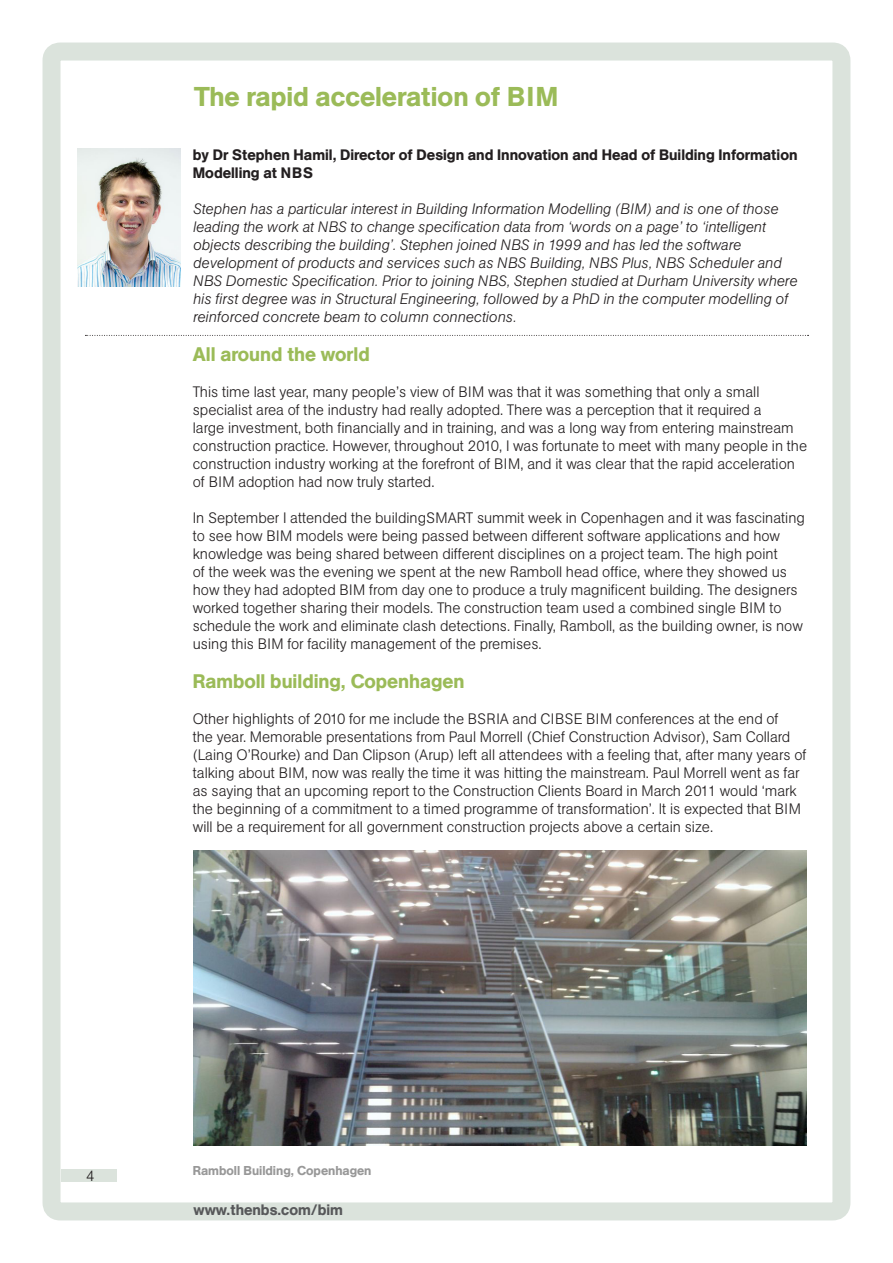
<style>
.page{position:relative;width:893px;height:1263px;background:#fff}
.page>*{position:absolute;margin:0;border:0;box-sizing:border-box;transform-origin:0 0}
.Title_medium__panel{font:500 27px "AG Buch BQ";color:#9bbb58}
.t1{font:500 19.5px "AG Buch BQ";color:#9bbb58}
.Text{font:300 15px/18px "AG Buch BQ";color:#231f20}
.Text-2{font:italic 300 15px/18px "AG Buch BQ";color:#231f20}
.Text-3{font:500 15px/18px "AG Buch BQ";color:#231f20}
.t2{font:500 15px "AG Buch BQ";color:#57585a}
.t3{font:500 12.75px "AG Buch BQ";color:#989898}
</style>
<div class="page">
<div style="left:43px;top:43px;width:807px;height:1177px;border:18px solid #dbe3dc;border-radius:9px"></div>
<div style="left:61px;top:1169px;width:55px;height:12px;background:#dbe3dc"></div>
<svg style="left:85px;top:335px;width:723px;height:1px"></svg>
<img style="left:78px;top:149px;width:103px;height:137px">
<img style="left:193px;top:850px;width:614px;height:295px">
<p class="Title_medium__panel" style="left:194px;top:80px;width:366px">The rapid acceleration of BIM</p>
<p class="Text-3" style="left:193px;top:146px;width:606px">by Dr Stephen Hamil, Director of Design and Innovation and Head of Building Information<br>Modelling at NBS</p>
<p class="Text-2" style="left:193px;top:200px;width:606px">Stephen has a particular interest in Building Information Modelling (BIM) and is one of those leading the work at NBS to change specification data from ‘words on a page’ to ‘intelligent objects describing the building’. Stephen joined NBS in 1999 and has led the software development of products and services such as NBS Building, NBS Plus, NBS Scheduler and NBS Domestic Specification. Prior to joining NBS, Stephen studied at Durham University where his first degree was in Structural Engineering, followed by a PhD in the computer modelling of reinforced concrete beam to column connections.</p>
<h1 class="t1" style="left:193px;top:343px;width:178px">All around the world</h1>
<p class="Text" style="left:193px;top:383px;width:616px">This time last year, many people’s view of BIM was that it was something that only a small specialist area of the industry had really adopted. There was a perception that it required a<br>large investment, both financially and in training, and was a long way from entering mainstream construction practice. However, throughout 2010, I was fortunate to meet with many people in the construction industry working at the forefront of BIM, and it was clear that the rapid acceleration of BIM adoption had now truly started.</p>
<p class="Text" style="left:193px;top:509px;width:614px">In September I attended the buildingSMART summit week in Copenhagen and it was fascinating to see how BIM models were being passed between different software applications and how knowledge was being shared between different disciplines on a project team. The high point<br>of the week was the evening we spent at the new Ramboll head office, where they showed us how they had adopted BIM from day one to produce a truly magnificent building. The designers worked together sharing their models. The construction team used a combined single BIM to schedule the work and eliminate clash detections. Finally, Ramboll, as the building owner, is now using this BIM for facility management of the premises.</p>
<h1 class="t1" style="left:193px;top:670px;width:273px">Ramboll building, Copenhagen</h1>
<p class="Text" style="left:193px;top:710px;width:615px">Other highlights of 2010 for me include the BSRIA and CIBSE BIM conferences at the end of<br>the year. Memorable presentations from Paul Morrell (Chief Construction Advisor), Sam Collard (Laing O’Rourke) and Dan Clipson (Arup) left all attendees with a feeling that, after many years of talking about BIM, now was really the time it was hitting the mainstream. Paul Morrell went as far as saying that an upcoming report to the Construction Clients Board in March 2011 would ‘mark the beginning of a commitment to a timed programme of transformation’. It is expected that BIM will be a requirement for all government construction projects above a certain size.</p>
<p class="Text" style="left:86px;top:1166px;width:10px">4</p>
<h2 class="t3" style="left:193px;top:1163px;width:180px">Ramboll Building, Copenhagen</h2>
<p class="t2" style="left:193px;top:1201px;width:151px">www.thenbs.com/bim</p>
</div>
